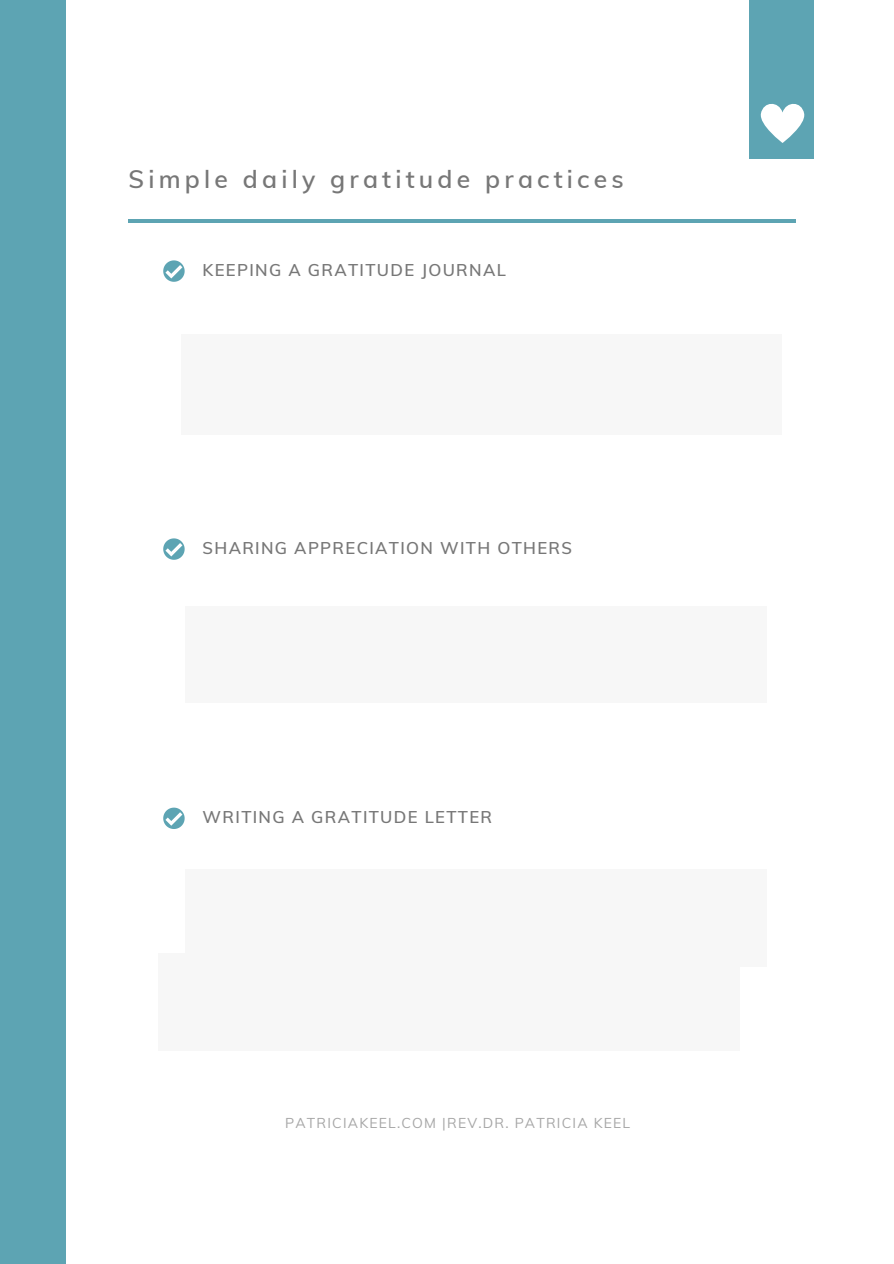
<style>
.page{position:relative;width:894px;height:1264px;background:#fff}
.page>*{position:absolute;margin:0;border:0;box-sizing:border-box;transform-origin:0 0}
.t1{font:600 24.6px "Muli";letter-spacing:.17em;color:#777}
.t2{font:600 16.65px "Muli";letter-spacing:.08em;color:#777}
.t3{font:13.95px "Muli";letter-spacing:.085em;color:#a6a6a6}
</style>
<div class="page">
<div style="left:0;top:0;width:66px;height:1263px;background:#5da4b3"></div>
<div style="left:749px;top:0;width:64px;height:159px;background:#5da4b3"></div>
<div style="left:181px;top:335px;width:600px;height:100px;background:#f7f7f7"></div>
<div style="left:185px;top:606px;width:581px;height:97px;background:#f7f7f7"></div>
<svg style="left:163px;top:538px;width:21px;height:22px"></svg>
<div style="left:159px;top:953px;width:580px;height:97px;background:#f7f7f7"></div>
<svg style="left:760px;top:104px;width:44px;height:39px"></svg>
<hr style="left:128px;top:219px;width:667px;height:4px;background:#5da4b3">
<svg style="left:163px;top:807px;width:21px;height:22px"></svg>
<svg style="left:163px;top:260px;width:21px;height:22px"></svg>
<div style="left:185px;top:870px;width:581px;height:96px;background:#f7f7f7"></div>
<h2 class="t1" style="left:129px;top:164px;width:496px">Simple daily gratitude practices</h2>
<p class="t2" style="left:202px;top:259px;width:305px">KEEPING A GRATITUDE JOURNAL</p>
<h1 class="t2" style="left:202px;top:537px;width:371px">SHARING APPRECIATION WITH OTHERS</h1>
<p class="t2" style="left:202px;top:806px;width:291px">WRITING A GRATITUDE LETTER</p>
<p class="t3" style="left:285px;top:1113px;width:346px">PATRICIAKEEL.COM |REV.DR. PATRICIA KEEL</p>
</div>
